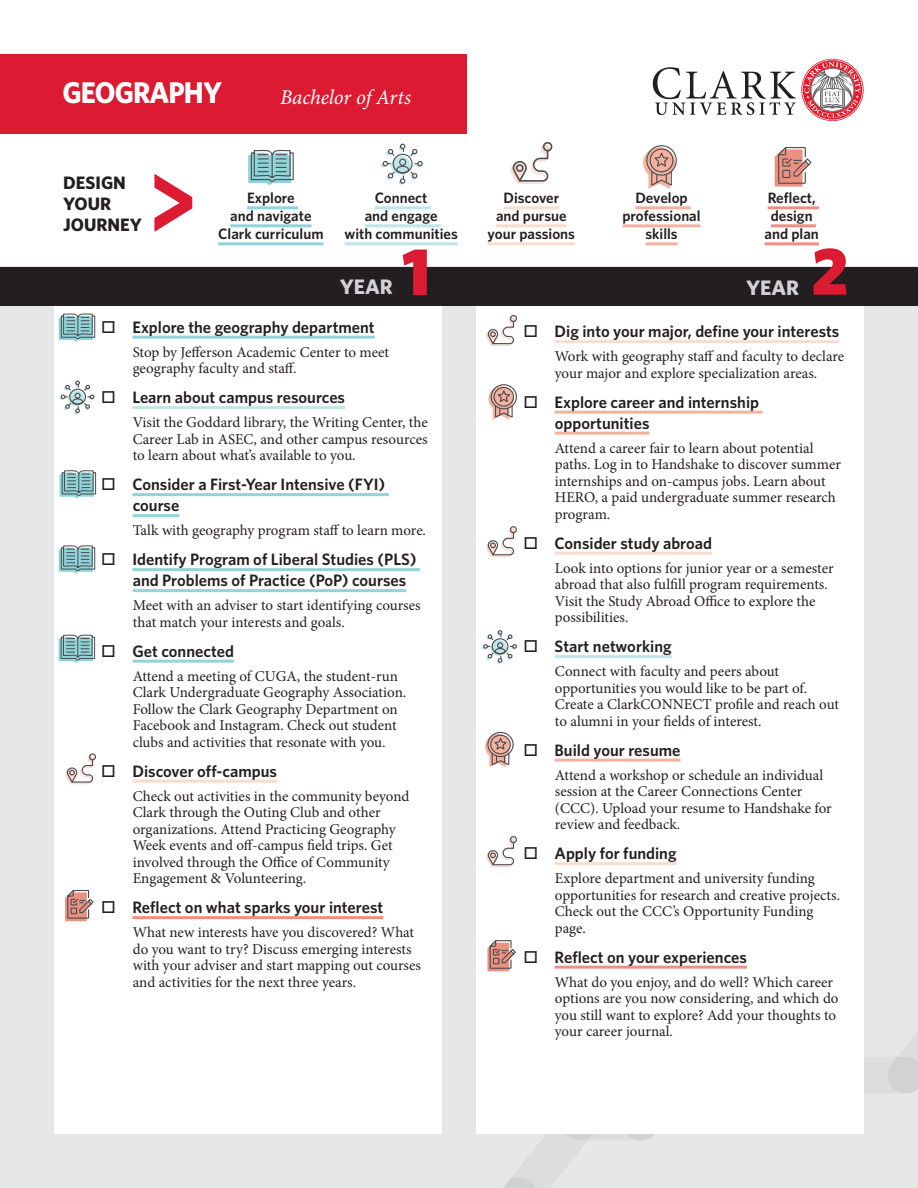
<style>
.page{position:relative;width:918px;height:1188px;background:#fff}
.page>*{position:absolute;margin:0;border:0;box-sizing:border-box;transform-origin:0 0}
.t1{font:900 67.5px "Whitney";color:#dc1a32}
.t2{font:700 30px "Whitney";letter-spacing:-.03em;color:#fff;scale:.94 1}
.t3{font:italic 21px "Minion Pro";letter-spacing:-.005em;color:#fff}
.t4{font:700 21px "Whitney";color:#d1d2d4}
.t5{font:700 18px/21px "Whitney";color:#231f20}
.t6{font:600 16.5px/21px "Whitney";color:#231f20}
.t7{font:15px/16.5px "Minion Pro";letter-spacing:-.005em;color:#231f20}
.t8{font:600 15px/18px "Whitney";color:#231f20;text-align:center}
</style>
<div class="page">
<div style="left:0;top:266px;width:918px;height:922px;background:#e6e7e9"></div>
<svg style="left:504px;top:1134px;width:150px;height:54px"></svg>
<svg style="left:887px;top:1056px;width:31px;height:37px"></svg>
<div style="left:54px;top:306px;width:388px;height:828px;background:#fff"></div>
<hr style="left:132px;top:336px;width:243px;height:3px;background:#90d4d9">
<hr style="left:132px;top:406px;width:213px;height:3px;background:#bfe5e8">
<hr style="left:132px;top:493px;width:257px;height:3px;background:#90d4d9">
<hr style="left:133px;top:514px;width:46px;height:3px;background:#90d4d9">
<hr style="left:132px;top:568px;width:288px;height:3px;background:#90d4d9">
<hr style="left:133px;top:589px;width:273px;height:3px;background:#90d4d9">
<hr style="left:132px;top:660px;width:102px;height:3px;background:#90d4d9">
<hr style="left:132px;top:780px;width:145px;height:3px;background:#fadbd0">
<hr style="left:132px;top:916px;width:251px;height:3px;background:#ec9181">
<div style="left:476px;top:306px;width:388px;height:828px;background:#fff"></div>
<hr style="left:555px;top:340px;width:284px;height:3px;background:#fadbd0">
<hr style="left:555px;top:411px;width:208px;height:3px;background:#f3b1a0">
<hr style="left:555px;top:432px;width:94px;height:3px;background:#f3b1a0">
<hr style="left:555px;top:552px;width:157px;height:3px;background:#fadbd0">
<hr style="left:555px;top:655px;width:117px;height:3px;background:#bfe5e8">
<hr style="left:555px;top:759px;width:126px;height:3px;background:#f3b1a0">
<hr style="left:555px;top:862px;width:122px;height:3px;background:#fadbd0">
<hr style="left:555px;top:966px;width:192px;height:3px;background:#ec9181">
<div style="left:0;top:54px;width:466px;height:80px;background:#dc1a32"></div>
<div style="left:0;top:267px;width:918px;height:39px;background:#231f20"></div>
<hr style="left:247px;top:206px;width:51px;height:3px;background:#90d4d9">
<hr style="left:230px;top:224px;width:82px;height:3px;background:#90d4d9">
<hr style="left:218px;top:242px;width:106px;height:3px;background:#90d4d9">
<hr style="left:375px;top:206px;width:56px;height:3px;background:#bfe5e8">
<hr style="left:365px;top:224px;width:76px;height:3px;background:#bfe5e8">
<hr style="left:345px;top:242px;width:113px;height:3px;background:#bfe5e8">
<hr style="left:503px;top:206px;width:56px;height:3px;background:#fadbd0">
<hr style="left:496px;top:224px;width:71px;height:3px;background:#fadbd0">
<hr style="left:488px;top:242px;width:87px;height:3px;background:#fadbd0">
<hr style="left:635px;top:206px;width:56px;height:3px;background:#f3b1a0">
<hr style="left:622px;top:224px;width:79px;height:3px;background:#f3b1a0">
<hr style="left:645px;top:242px;width:33px;height:3px;background:#f3b1a0">
<hr style="left:768px;top:206px;width:51px;height:3px;background:#ec9181">
<hr style="left:771px;top:224px;width:45px;height:3px;background:#ec9181">
<hr style="left:765px;top:242px;width:54px;height:3px;background:#ec9181">
<svg style="left:154px;top:174px;width:38px;height:58px"></svg>
<svg style="left:381px;top:143px;width:42px;height:42px"></svg>
<div style="left:646px;top:145px;width:31px;height:31px;border:1px solid #4b4c4d;border-radius:50%"></div>
<svg style="left:643px;top:147px;width:32px;height:42px"></svg>
<svg style="left:775px;top:147px;width:37px;height:40px"></svg>
<svg style="left:802px;top:60px;width:61px;height:60px"></svg>
<svg style="left:653px;top:67px;width:143px;height:48px"></svg>
<svg style="left:487px;top:940px;width:29px;height:31px"></svg>
<svg style="left:59px;top:380px;width:36px;height:35px"></svg>
<svg style="left:482px;top:630px;width:35px;height:34px"></svg>
<svg style="left:65px;top:890px;width:29px;height:31px"></svg>
<svg style="left:248px;top:149px;width:46px;height:36px;background:#91b9bc"></svg>
<svg style="left:510px;top:142px;width:42px;height:42px"></svg>
<svg style="left:59px;top:313px;width:37px;height:28px"></svg>
<svg style="left:486px;top:315px;width:31px;height:31px"></svg>
<svg style="left:486px;top:526px;width:31px;height:31px"></svg>
<svg style="left:486px;top:836px;width:31px;height:31px"></svg>
<svg style="left:60px;top:470px;width:37px;height:28px"></svg>
<svg style="left:65px;top:753px;width:31px;height:31px"></svg>
<div style="left:491px;top:384px;width:26px;height:25px;border:1px solid #4b4c4d;border-radius:50%"></div>
<svg style="left:488px;top:386px;width:27px;height:34px"></svg>
<svg style="left:59px;top:545px;width:37px;height:28px"></svg>
<svg style="left:59px;top:634px;width:37px;height:29px"></svg>
<div style="left:487px;top:732px;width:27px;height:25px;border:1px solid #4b4c4d;border-radius:50%"></div>
<svg style="left:485px;top:734px;width:26px;height:33px"></svg>
<h2 class="t2" style="left:62px;top:73px;width:171px">GEOGRAPHY</h2>
<h3 class="t3" style="left:280px;top:83px;width:133px">Bachelor of Arts</h3>
<p class="t5" style="left:63px;top:172px;width:80px">DESIGN<br>YOUR<br>JOURNEY</p>
<p class="t8" style="left:218px;top:189px;width:107px">Explore<br>and navigate<br>Clark curriculum</p>
<p class="t8" style="left:345px;top:189px;width:115px">Connect<br>and engage<br>with communities</p>
<p class="t8" style="left:488px;top:189px;width:89px">Discover<br>and pursue your passions</p>
<p class="t8" style="left:622px;top:189px;width:80px">Develop professional skills</p>
<p class="t8" style="left:765px;top:189px;width:56px">Reflect, design and plan</p>
<h3 class="t4" style="left:340px;top:272px;width:55px">YEAR</h3>
<h1 class="t1" style="left:402px;top:226px;width:30px">1</h1>
<h3 class="t4" style="left:746px;top:273px;width:55px">YEAR</h3>
<h1 class="t1" style="left:811px;top:226px;width:39px">2</h1>
<p class="t6" style="left:132px;top:316px;width:244px">Explore the geography department</p>
<p class="t7" style="left:133px;top:344px;width:258px">Stop by Jefferson Academic Center to meet geography faculty and staff.</p>
<p class="t6" style="left:132px;top:387px;width:214px">Learn about campus resources</p>
<p class="t7" style="left:133px;top:414px;width:297px;text-align:justify">Visit the Goddard library, the Writing Center, the Career Lab in ASEC, and other campus resources to learn about what’s available to you.</p>
<p class="t6" style="left:132px;top:474px;width:254px">Consider a First-Year Intensive (FYI) course</p>
<p class="t7" style="left:133px;top:522px;width:295px">Talk with geography program staff to learn more.</p>
<p class="t6" style="left:132px;top:549px;width:286px">Identify Program of Liberal Studies (PLS) and Problems of Practice (PoP) courses</p>
<p class="t7" style="left:133px;top:597px;width:290px">Meet with an adviser to start identifying courses that match your interests and goals.</p>
<p class="t6" style="left:132px;top:640px;width:103px">Get connected</p>
<p class="t7" style="left:133px;top:668px;width:275px">Attend a meeting of CUGA, the student-run Clark Undergraduate Geography Association.<br>Follow the Clark Geography Department on Facebook and Instagram. Check out student clubs and activities that resonate with you.</p>
<p class="t6" style="left:132px;top:760px;width:146px">Discover off-campus</p>
<p class="t7" style="left:133px;top:788px;width:278px">Check out activities in the community beyond Clark through the Outing Club and other organizations. Attend Practicing Geography Week events and off-campus field trips. Get involved through the Office of Community Engagement &amp; Volunteering.</p>
<p class="t6" style="left:132px;top:897px;width:252px">Reflect on what sparks your interest</p>
<p class="t7" style="left:133px;top:924px;width:290px">What new interests have you discovered? What do you want to try? Discuss emerging interests with your adviser and start mapping out courses and activities for the next three years.</p>
<p class="t6" style="left:555px;top:321px;width:286px">Dig into your major, define your interests</p>
<p class="t7" style="left:555px;top:348px;width:291px">Work with geography staff and faculty to declare your major and explore specialization areas.</p>
<p class="t6" style="left:555px;top:391px;width:206px">Explore career and internship opportunities</p>
<p class="t7" style="left:555px;top:440px;width:288px">Attend a career fair to learn about potential paths. Log in to Handshake to discover summer internships and on-campus jobs. Learn about HERO, a paid undergraduate summer research program.</p>
<p class="t6" style="left:555px;top:532px;width:159px">Consider study abroad</p>
<p class="t7" style="left:555px;top:560px;width:280px">Look into options for junior year or a semester abroad that also fulfill program requirements.<br>Visit the Study Abroad Office to explore the possibilities.</p>
<p class="t6" style="left:555px;top:636px;width:119px">Start networking</p>
<p class="t7" style="left:555px;top:663px;width:286px">Connect with faculty and peers about opportunities you would like to be part of.<br>Create a ClarkCONNECT profile and reach out to alumni in your fields of interest.</p>
<p class="t6" style="left:555px;top:739px;width:127px">Build your resume</p>
<p class="t7" style="left:555px;top:767px;width:278px">Attend a workshop or schedule an individual session at the Career Connections Center (CCC). Upload your resume to Handshake for review and feedback.</p>
<p class="t6" style="left:555px;top:843px;width:124px">Apply for funding</p>
<p class="t7" style="left:555px;top:870px;width:287px">Explore department and university funding opportunities for research and creative projects.<br>Check out the CCC’s Opportunity Funding page.</p>
<p class="t6" style="left:555px;top:946px;width:194px">Reflect on your experiences</p>
<p class="t7" style="left:555px;top:974px;width:285px">What do you enjoy, and do well? Which career options are you now considering, and which do you still want to explore? Add your thoughts to your career journal.</p>
</div>
